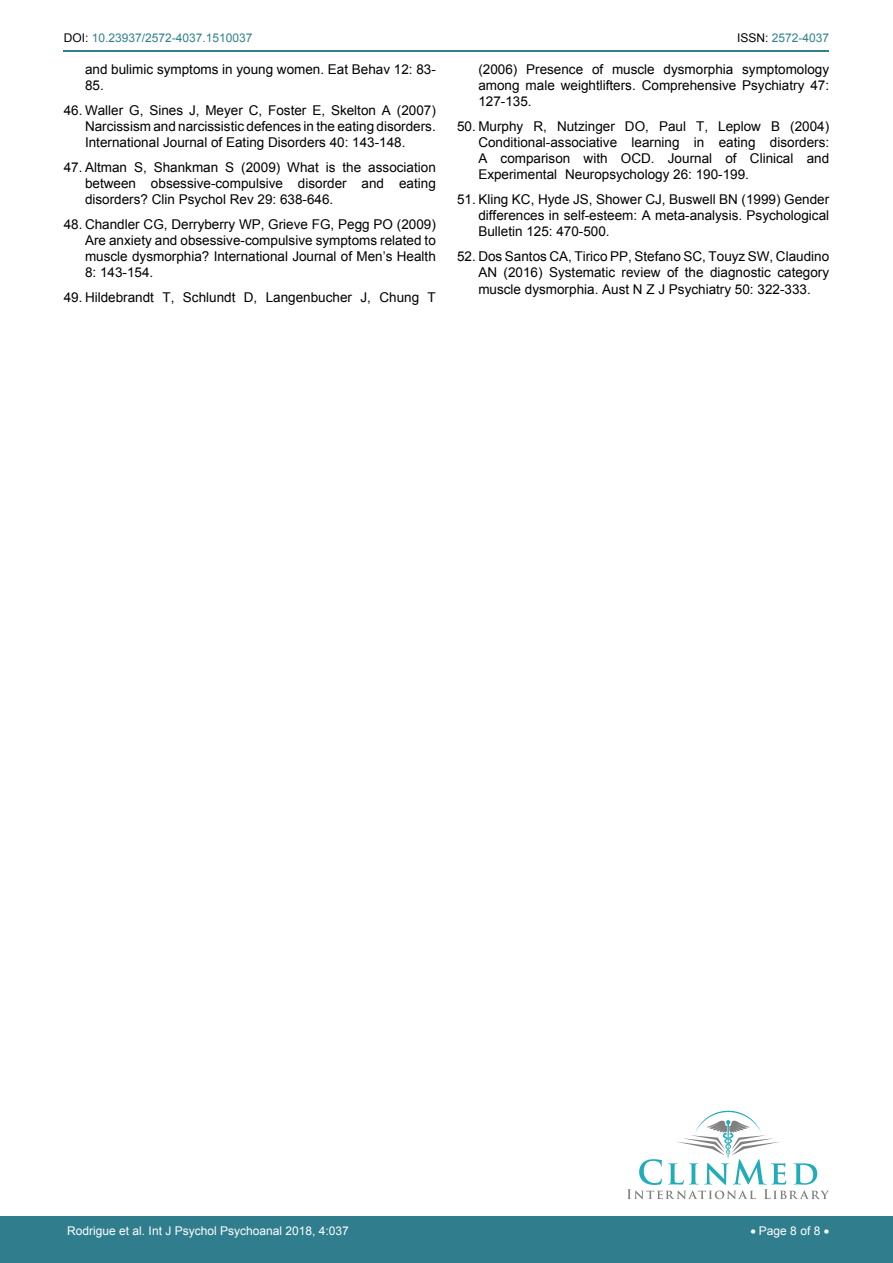
<style>
.page{position:relative;width:893px;height:1263px;background:#fff}
.page>*{position:absolute;margin:0;border:0;box-sizing:border-box;transform-origin:0 0}
.t1{font:13.5px/16.2px "Arial";color:#000;text-align:justify}
.t2{font:12px "Arial";color:#fff}
.t3{font:12px "Arial";color:#30808d}
.s1{color:#000}
</style>
<div class="page">
<hr style="left:64px;top:50px;width:765px;height:2px;background:#30808d">
<div style="left:0;top:1217px;width:893px;height:46px;background:#307d8d"></div>
<svg style="left:627px;top:1111px;width:202px;height:88px"></svg>
<p class="t3" style="left:64px;top:30px;width:190px"><span class="s1">DOI:</span> 10.23937/2572-4037.1510037</p>
<p class="t3" style="left:737px;top:30px;width:94px"><span class="s1">ISSN:</span> 2572-4037</p>
<p class="t1" style="left:85px;top:61px;width:352px">and bulimic symptoms in young women. Eat Behav 12: 83-<br>85.</p>
<p class="t1" style="left:85px;top:102px;width:352px;text-indent:-21px">46. Waller G, Sines J, Meyer C, Foster E, Skelton A (2007)<br>Narcissism and narcissistic defences in the eating disorders.<br>International Journal of Eating Disorders 40: 143-148.</p>
<p class="t1" style="left:85px;top:159px;width:352px;text-indent:-21px">47. Altman S, Shankman S (2009) What is the association between obsessive-compulsive disorder and eating disorders? Clin Psychol Rev 29: 638-646.</p>
<p class="t1" style="left:85px;top:216px;width:352px;text-indent:-21px">48. Chandler CG, Derryberry WP, Grieve FG, Pegg PO (2009)<br>Are anxiety and obsessive-compulsive symptoms related to muscle dysmorphia? International Journal of Men’s Health 8: 143-154.</p>
<p class="t1" style="left:64px;top:289px;width:374px">49. Hildebrandt T, Schlundt D, Langenbucher J, Chung T</p>
<p class="t1" style="left:478px;top:61px;width:352px">(2006) Presence of muscle dysmorphia symptomology among male weightlifters. Comprehensive Psychiatry 47:<br>127-135.</p>
<p class="t1" style="left:478px;top:118px;width:352px;text-indent:-21px">50. Murphy R, Nutzinger DO, Paul T, Leplow B (2004)<br>Conditional-associative learning in eating disorders:<br>A comparison with OCD. Journal of Clinical and Experimental Neuropsychology 26: 190-199.</p>
<p class="t1" style="left:478px;top:191px;width:352px;text-indent:-21px">51. Kling KC, Hyde JS, Shower CJ, Buswell BN (1999) Gender differences in self-esteem: A meta-analysis. Psychological Bulletin 125: 470-500.</p>
<p class="t1" style="left:478px;top:248px;width:352px;text-indent:-21px">52. Dos Santos CA, Tirico PP, Stefano SC, Touyz SW, Claudino AN (2016) Systematic review of the diagnostic category muscle dysmorphia. Aust N Z J Psychiatry 50: 322-333.</p>
<p class="t2" style="left:67px;top:1223px;width:283px">Rodrigue et al. Int J Psychol Psychoanal 2018, 4:037</p>
<p class="t2" style="left:750px;top:1223px;width:80px">• Page 8 of 8 •</p>
</div>
